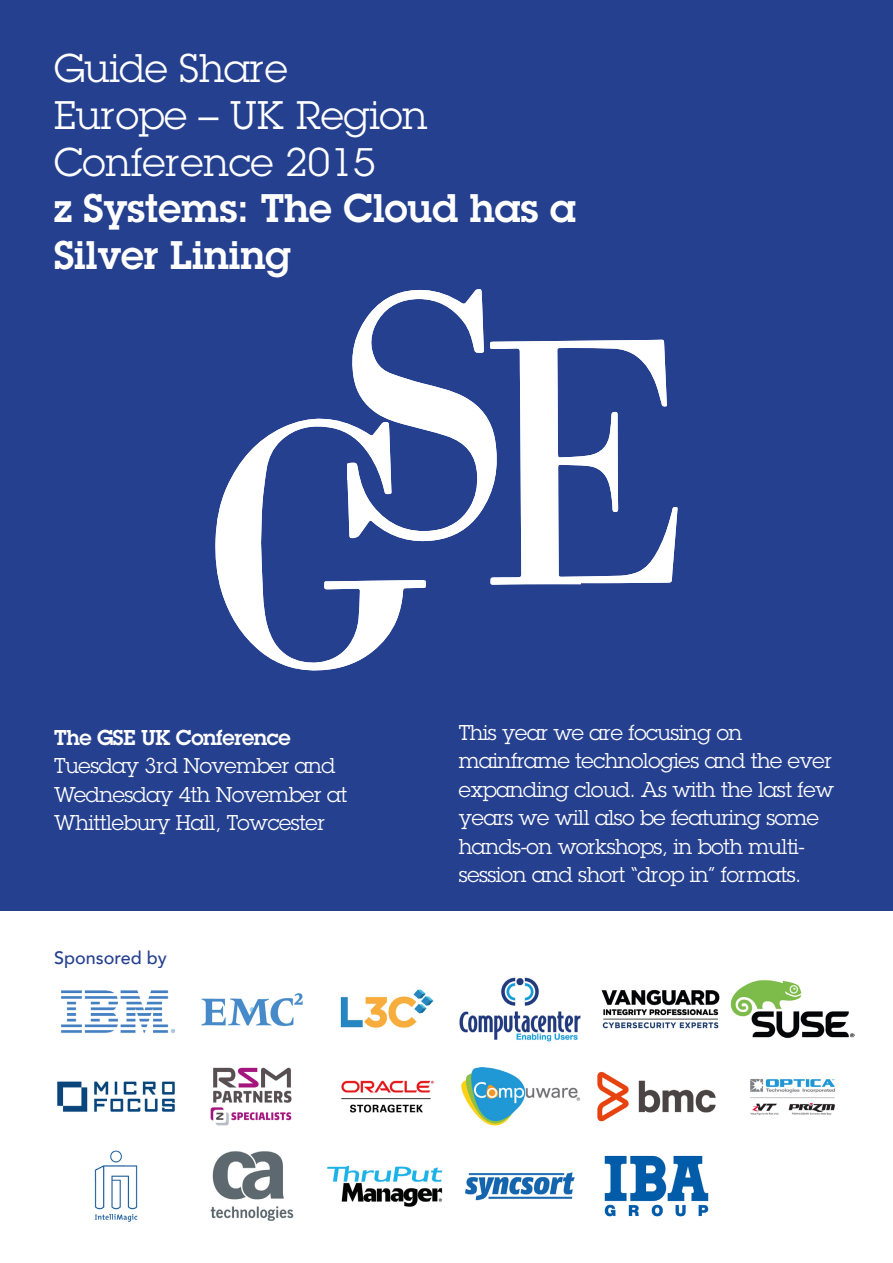
<style>
.page{position:relative;width:893px;height:1263px;background:#25408f}
.page>*{position:absolute;margin:0;border:0;box-sizing:border-box;transform-origin:0 0}
.t1{font:39px/46.8px "Lubalin Graph Std";color:#fff}
.t2{font:600 39px/46.8px "Lubalin Graph Std";color:#fff}
.t3{font:21px/28.5px "Lubalin Graph Std";letter-spacing:-.02em;color:#fff}
.t4{font:600 21px "Lubalin Graph Std";letter-spacing:-.02em;color:#fff}
.t5{font:500 18px "Avenir";color:#25408f}
</style>
<div class="page">
<div style="left:0;top:911px;width:893px;height:352px;background:#fff"></div>
<svg style="left:490px;top:340px;width:188px;height:245px"></svg>
<svg style="left:215px;top:418px;width:211px;height:253px"></svg>
<svg style="left:347px;top:289px;width:152px;height:254px"></svg>
<img style="left:201px;top:993px;width:102px;height:34px">
<img style="left:327px;top:1165px;width:116px;height:42px">
<img style="left:597px;top:1071px;width:119px;height:51px">
<img style="left:210px;top:1151px;width:84px;height:70px">
<img style="left:459px;top:977px;width:122px;height:65px">
<img style="left:461px;top:1067px;width:119px;height:59px">
<img style="left:94px;top:1150px;width:44px;height:72px">
<img style="left:340px;top:989px;width:94px;height:39px">
<img style="left:57px;top:1081px;width:118px;height:31px">
<img style="left:750px;top:1079px;width:85px;height:36px">
<img style="left:210px;top:1067px;width:82px;height:59px">
<img style="left:341px;top:1080px;width:93px;height:33px">
<img style="left:731px;top:980px;width:123px;height:59px">
<img style="left:465px;top:1172px;width:110px;height:29px">
<img style="left:601px;top:989px;width:119px;height:40px">
<img style="left:604px;top:1155px;width:105px;height:62px">
<img style="left:61px;top:990px;width:114px;height:44px">
<h1 class="t1" style="left:54px;top:44px;width:376px">Guide Share<br>Europe – UK Region<br>Conference 2015</h1>
<h1 class="t2" style="left:54px;top:185px;width:523px">z Systems: The Cloud has a<br>Silver Lining</h1>
<p class="t4" style="left:54px;top:723px;width:238px">The GSE UK Conference</p>
<p class="t3" style="left:54px;top:751px;width:295px">Tuesday 3rd November and<br>Wednesday 4th November at<br>Whittlebury Hall, Towcester</p>
<p class="t5" style="left:54px;top:942px;width:114px">Sponsored by</p>
<p class="t3" style="left:459px;top:718px;width:377px">This year we are focusing on mainframe technologies and the ever expanding cloud. As with the last few years we will also be featuring some hands-on workshops, in both multi&shy;session and short “drop in” formats.</p>
</div>
